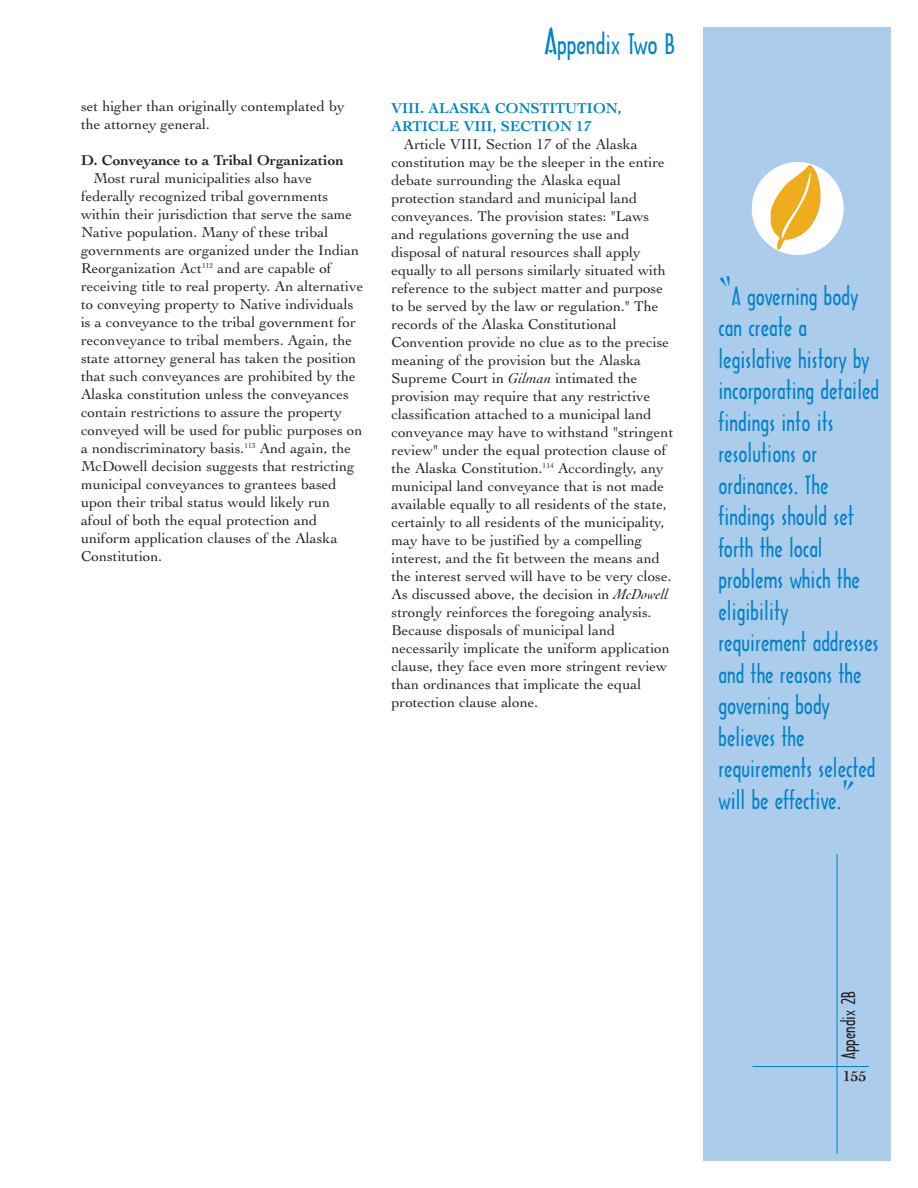
<style>
.page{position:relative;width:918px;height:1188px;background:#fff}
.page>*{position:absolute;margin:0;border:0;box-sizing:border-box;transform-origin:0 0}
.t1{font:27px "Arquitectura";color:#0082c8}
.t2{font:24px/31.5px "Arquitectura";color:#0082c8}
.t3{font:18px "Arquitectura";color:#231f20}
.t4{font:15px/18px "Cochin";color:#231f20}
.t5{font:700 15px/18px "Cochin";color:#0082c8}
.t6{font:700 15px "Cochin";color:#231f20}
.s1{font-size:34.5px}
.s2{font-style:italic}
.s3{font-size:36px}
</style>
<div class="page">
<div style="left:703px;top:27px;width:188px;height:1134px;background:#abccea"></div>
<div style="left:752px;top:162px;width:92px;height:93px;background:#fff;border-radius:50%"></div>
<hr style="left:753px;top:1066px;width:116px;height:1px;background:#0082c8">
<hr style="left:837px;top:854px;width:1px;height:299px;background:#0082c8">
<img style="left:771px;top:165px;width:49px;height:85px">
<p class="t4" style="left:81px;top:98px;width:265px">set higher than originally contemplated by the attorney general.</p>
<p class="t6" style="left:81px;top:154px;width:264px">D. Conveyance to a Tribal Organization</p>
<p class="t4" style="left:81px;top:170px;width:284px;text-indent:12px">Most rural municipalities also have federally recognized tribal governments within their jurisdiction that serve the same Native population. Many of these tribal governments are organized under the Indian Reorganization Act<sup>112</sup> and are capable of receiving title to real property. An alternative to conveying property to Native individuals is a conveyance to the tribal government for reconveyance to tribal members. Again, the state attorney general has taken the position that such conveyances are prohibited by the Alaska constitution unless the conveyances contain restrictions to assure the property conveyed will be used for public purposes on a nondiscriminatory basis.<sup>113</sup> And again, the McDowell decision suggests that restricting municipal conveyances to grantees based upon their tribal status would likely run afoul of both the equal protection and uniform application clauses of the Alaska Constitution.</p>
<h1 class="t1" style="left:544px;top:29px;width:132px"><span class="s1">A</span>ppendix Two B</h1>
<p class="t5" style="left:392px;top:100px;width:232px">VIII. ALASKA CONSTITUTION,<br>ARTICLE VIII, SECTION 17</p>
<p class="t4" style="left:392px;top:137px;width:283px;text-indent:12px">Article VIII, Section 17 of the Alaska constitution may be the sleeper in the entire debate surrounding the Alaska equal protection standard and municipal land conveyances. The provision states: "Laws and regulations governing the use and disposal of natural resources shall apply equally to all persons similarly situated with reference to the subject matter and purpose to be served by the law or regulation." The records of the Alaska Constitutional Convention provide no clue as to the precise meaning of the provision but the Alaska Supreme Court in <span class="s2">Gilman</span> intimated the provision may require that any restrictive classification attached to a municipal land conveyance may have to withstand "stringent review" under the equal protection clause of the Alaska Constitution.<sup>114</sup> Accordingly, any municipal land conveyance that is not made available equally to all residents of the state, certainly to all residents of the municipality, may have to be justified by a compelling interest, and the fit between the means and the interest served will have to be very close.<br>As discussed above, the decision in <span class="s2">McDowell </span>strongly reinforces the foregoing analysis.<br>Because disposals of municipal land necessarily implicate the uniform application clause, they face even more stringent review than ordinances that implicate the equal protection clause alone.</p>
<p class="t2" style="left:718px;top:281px;width:162px"><span class="s3">“</span>A governing body can create a legislative history by incorporating detailed findings into its resolutions or ordinances. The findings should set forth the local problems which the eligibility requirement addresses and the reasons the governing body believes the requirements selected will be effective.<span class="s3">”</span></p>
<p class="t3" style="left:838px;top:1059px;width:69px;rotate:-90deg">Appendix 2B</p>
<p class="t6" style="left:843px;top:1070px;width:25px">155</p>
</div>
